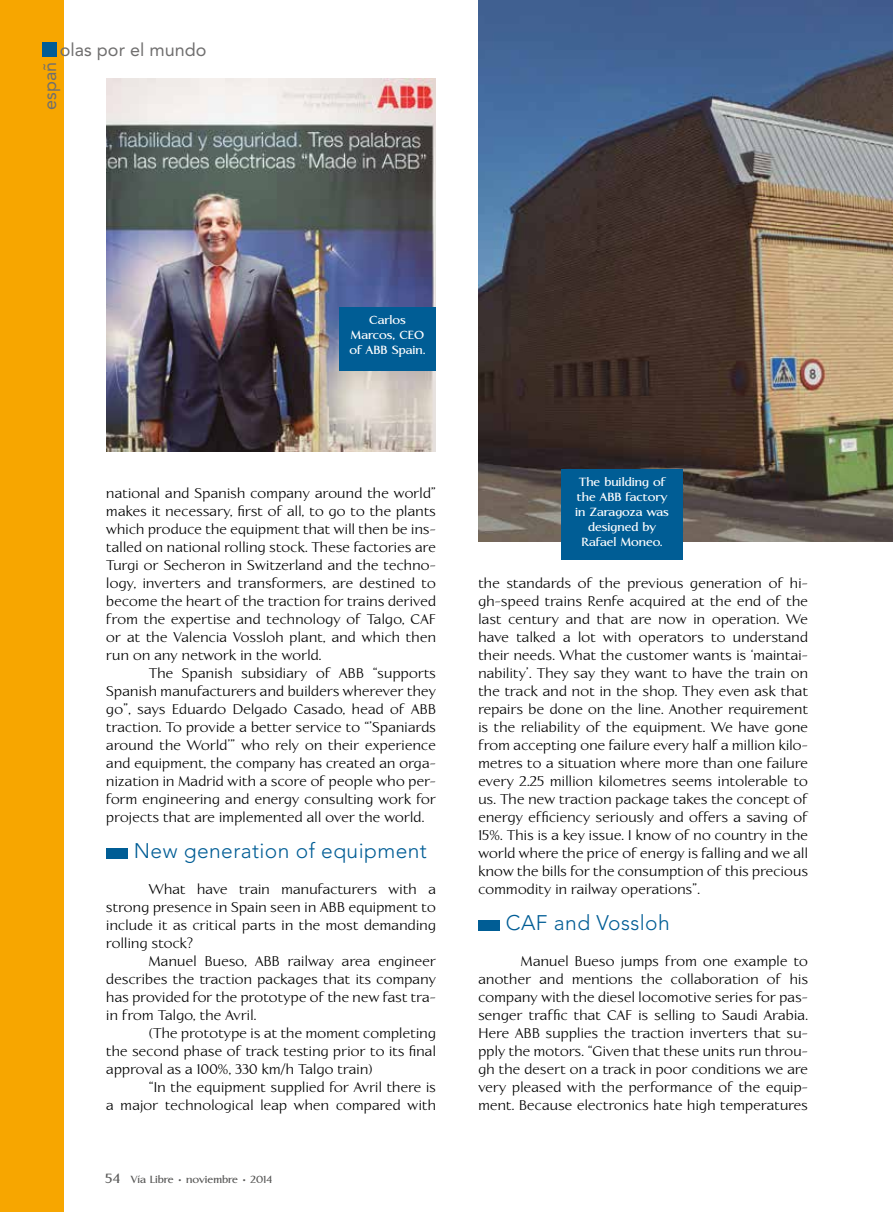
<style>
.page{position:relative;width:893px;height:1212px;background:#fff}
.page>*{position:absolute;margin:0;border:0;box-sizing:border-box;transform-origin:0 0}
.t1{font:300 21px "Avenir LT";letter-spacing:.02em;color:#005d95}
.t2{font:18px "Avenir LT";color:#706f6f}
.t3{font:14.25px/18px "Linotype Aperto";letter-spacing:.02em;color:#000;text-align:justify}
.t4{font:700 12px/15px "Linotype Aperto";color:#fff;text-align:center}
.t5{font:700 10.5px "Linotype Aperto";color:#575756}
.s1{font-size:13.5px}
</style>
<div class="page">
<img style="left:106px;top:79px;width:330px;height:373px">
<div style="left:0;top:0;width:64px;height:1212px;background:#f7a600"></div>
<div style="left:106px;top:848px;width:22px;height:10px;background:#005d95"></div>
<div style="left:478px;top:920px;width:22px;height:10px;background:#005d95"></div>
<div style="left:43px;top:43px;width:14px;height:14px;background:#005d95"></div>
<img style="left:478px;top:0;width:415px;height:542px">
<div style="left:339px;top:308px;width:97px;height:63px;background:#005d95"></div>
<div style="left:561px;top:470px;width:122px;height:90px;background:#005d95"></div>
<p class="t2" style="left:60px;top:39px;width:148px">olas por el mundo</p>
<p class="t2" style="left:39px;top:110px;width:50px;rotate:-90deg">españ</p>
<p class="t4" style="left:349px;top:313px;width:78px">Carlos<br>Marcos, CEO of ABB Spain.</p>
<p class="t3" style="left:106px;top:485px;width:331px">national and Spanish company around the world” makes it necessary, first of all, to go to the plants which produce the equipment that will then be ins&shy;talled on national rolling stock. These factories are Turgi or Secheron in Switzerland and the techno&shy;logy, inverters and transformers, are destined to become the heart of the traction for trains derived from the expertise and technology of Talgo, CAF or at the Valencia Vossloh plant, and which then run on any network in the world.</p>
<p class="t3" style="left:106px;top:665px;width:331px;text-indent:43px">The Spanish subsidiary of ABB “supports Spanish manufacturers and builders wherever they go”, says Eduardo Delgado Casado, head of ABB traction. To provide a better service to “’Spaniards around the World’” who rely on their experience and equipment, the company has created an orga&shy;nization in Madrid with a score of people who per&shy;form engineering and energy consulting work for projects that are implemented all over the world.</p>
<h1 class="t1" style="left:134px;top:839px;width:295px">New generation of equipment</h1>
<p class="t3" style="left:106px;top:881px;width:331px;text-indent:43px">What have train manufacturers with a strong presence in Spain seen in ABB equipment to include it as critical parts in the most demanding rolling stock?</p>
<p class="t3" style="left:106px;top:953px;width:331px;text-indent:43px">Manuel Bueso, ABB railway area engineer describes the traction packages that its company has provided for the prototype of the new fast tra&shy;in from Talgo, the Avril.</p>
<p class="t3" style="left:106px;top:1025px;width:331px;text-indent:43px">(The prototype is at the moment completing the second phase of track testing prior to its final approval as a 100%, 330 km/h Talgo train)</p>
<p class="t3" style="left:106px;top:1079px;width:331px;text-align:right">“In the equipment supplied for Avril there is<br>a major technological leap when compared with</p>
<p class="t5" style="left:105px;top:1173px;width:169px"><span class="s1">54</span> Vía Libre • noviembre • 2014</p>
<p class="t4" style="left:575px;top:475px;width:95px">The building of the ABB factory in Zaragoza was designed by<br>Rafael Moneo.</p>
<p class="t3" style="left:478px;top:575px;width:331px">the standards of the previous generation of hi&shy;gh-speed trains Renfe acquired at the end of the last century and that are now in operation. We have talked a lot with operators to understand their needs. What the customer wants is ‘maintai&shy;nability’. They say they want to have the train on the track and not in the shop. They even ask that repairs be done on the line. Another requirement is the reliability of the equipment. We have gone from accepting one failure every half a million kilo&shy;metres to a situation where more than one failure every 2.25 million kilometres seems intolerable to us. The new traction package takes the concept of energy efficiency seriously and offers a saving of 15%. This is a key issue. I know of no country in the world where the price of energy is falling and we all know the bills for the consumption of this precious commodity in railway operations”.</p>
<h1 class="t1" style="left:506px;top:911px;width:165px">CAF and Vossloh</h1>
<p class="t3" style="left:478px;top:953px;width:331px;text-indent:43px">Manuel Bueso jumps from one example to another and mentions the collaboration of his company with the diesel locomotive series for pas&shy;senger traffic that CAF is selling to Saudi Arabia.<br>Here ABB supplies the traction inverters that su&shy;pply the motors. “Given that these units run throu&shy;gh the desert on a track in poor conditions we are very pleased with the performance of the equip&shy;ment. Because electronics hate high temperatures</p>
</div>
